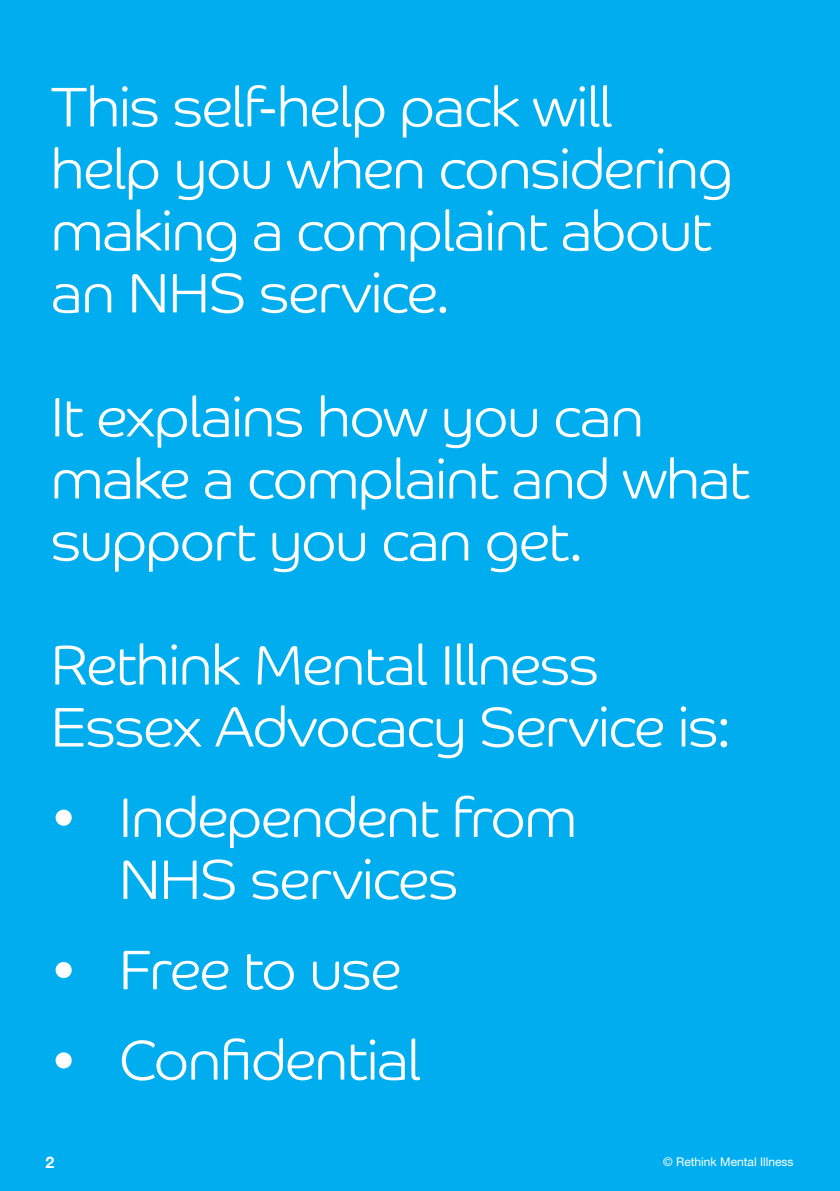
<style>
.page{position:relative;width:840px;height:1191px;background:#fff}
.page>*{position:absolute;margin:0;border:0;box-sizing:border-box;transform-origin:0 0}
.t1{font:300 56px/62px "Co Rethink";letter-spacing:-.01em;color:#fff}
.t2{font:700 16px "Helvetica Neue LT Pro";color:#fff}
.t3{font:12px "Helvetica Neue LT Pro";color:#fff}
</style>
<div class="page">
<div style="left:0;top:0;width:839px;height:1191px;background:#00aeef"></div>
<p class="t1" style="left:51px;top:75px;width:682px">This self-help pack will help you when considering making a complaint about an NHS service.</p>
<p class="t1" style="left:51px;top:385px;width:699px">It explains how you can make a complaint and what support you can get.</p>
<p class="t1" style="left:51px;top:633px;width:681px">Rethink Mental Illness<br>Essex Advocacy Service is:</p>
<p class="t1" style="left:119px;top:786px;width:459px;text-indent:-68px">• Independent from<br>NHS services</p>
<p class="t1" style="left:51px;top:938px;width:351px">• Free to use</p>
<p class="t1" style="left:51px;top:1028px;width:371px">• Confidential</p>
<p class="t2" style="left:45px;top:1152px;width:10px">2</p>
<p class="t3" style="left:662px;top:1154px;width:132px">© Rethink Mental Illness</p>
</div>
